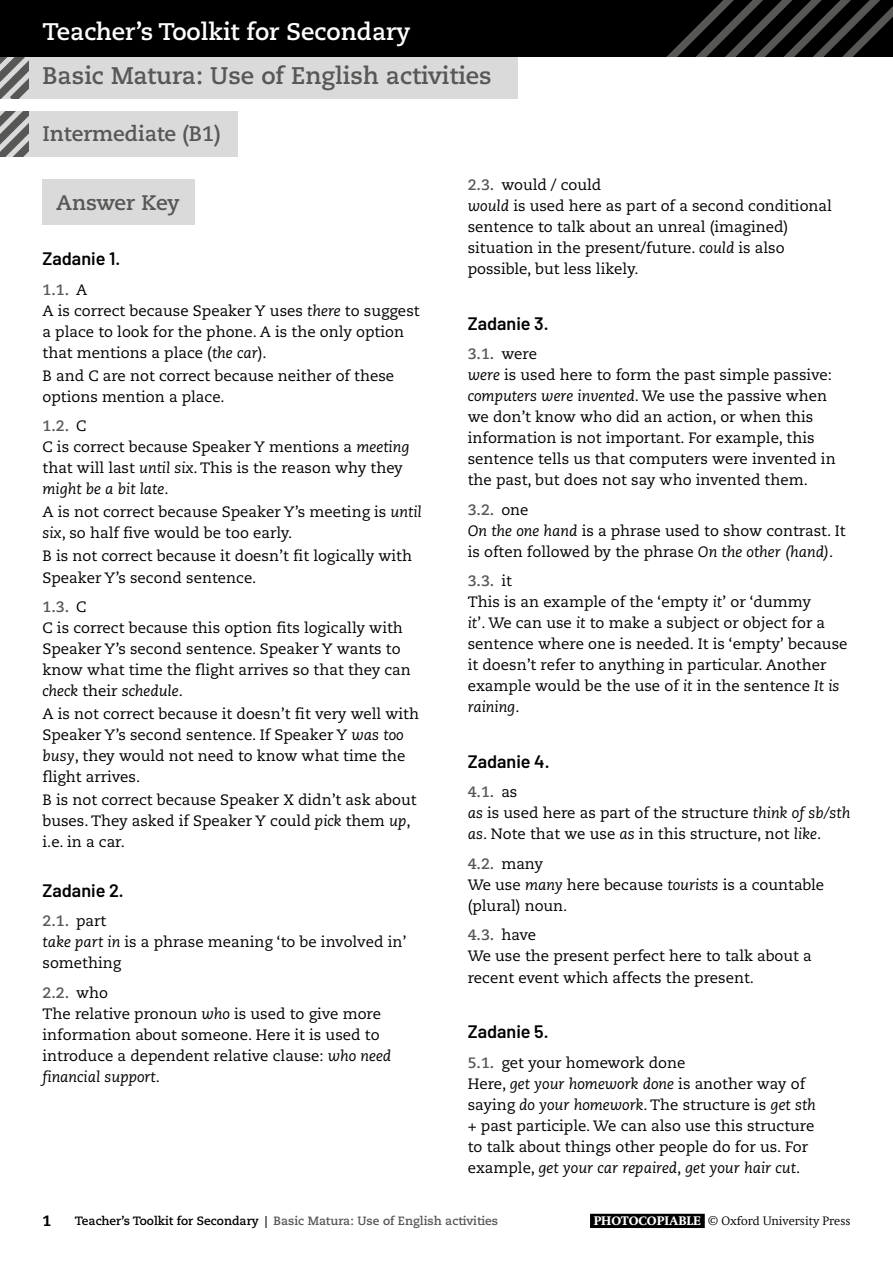
<style>
.page{position:relative;width:893px;height:1263px;background:#fff}
.page>*{position:absolute;margin:0;border:0;box-sizing:border-box;transform-origin:0 0}
.t1{font:700 24px "Caecilia LT Std";color:#575756}
.t2{font:700 24px "Caecilia LT Std";color:#fff}
.H3_Level_Head{font:700 21px "Caecilia LT Std";color:#575756}
.H4_Text_Head_A{font:600 18px "Barlow";color:#000}
.P_Transcript_SP{font:15px/21px "Caecilia LT Std";color:#000}
.P_Transcript{font:15px/21px "Caecilia LT Std";color:#000}
.P_Answers_numbered_nested{font:700 15px "Caecilia LT Std";color:#575756}
.P_Answers_numbered_nested-2{font:15px "Caecilia LT Std";color:#000}
.t3{font:800 15px "Caecilia LT Std";color:#000}
.t4{font:700 12px "Caecilia LT Std";color:#575756}
.t5{font:300 12px "OUP2 Swift";color:#000}
.s1{font-weight:400;color:#000}
.s2{font-style:italic}
.s3{font-weight:700;color:#575756}
.s4{color:#000}
.s5{font-weight:700;color:#fff}
</style>
<div class="page">
<div style="left:0;top:48px;width:517px;height:50px;background:#dadada"></div>
<svg style="left:0;top:57px;width:29px;height:41px"></svg>
<div style="left:43px;top:180px;width:152px;height:45px;background:#dadada"></div>
<div style="left:590px;top:1214px;width:115px;height:14px;background:#000"></div>
<div style="left:0;top:0;width:893px;height:57px;background:#000"></div>
<svg style="left:666px;top:0;width:227px;height:57px"></svg>
<div style="left:0;top:112px;width:238px;height:45px;background:#dadada"></div>
<svg style="left:0;top:112px;width:29px;height:45px"></svg>
<h1 class="t2" style="left:43px;top:18px;width:370px">Teacher’s Toolkit for Secondary</h1>
<h1 class="t1" style="left:43px;top:62px;width:451px">Basic Matura: Use of English activities</h1>
<h2 class="H3_Level_Head" style="left:43px;top:121px;width:180px">Intermediate (B1)</h2>
<p class="H3_Level_Head" style="left:56px;top:190px;width:125px">Answer Key</p>
<p class="H4_Text_Head_A" style="left:43px;top:245px;width:79px">Zadanie 1.</p>
<p class="P_Answers_numbered_nested" style="left:43px;top:280px;width:46px">1.1. <span class="s1">A</span></p>
<p class="P_Transcript" style="left:43px;top:300px;width:379px">A is correct because Speaker Y uses <span class="s2">there</span> to suggest a place to look for the phone. A is the only option that mentions a place (<span class="s2">the car</span>).</p>
<p class="P_Transcript_SP" style="left:43px;top:365px;width:353px">B and C are not correct because neither of these options mention a place.</p>
<p class="P_Answers_numbered_nested" style="left:43px;top:417px;width:45px">1.2. <span class="s1">C</span></p>
<p class="P_Transcript" style="left:43px;top:437px;width:368px">C is correct because Speaker Y mentions a <span class="s2">meeting </span>that will last <span class="s2">until six</span>. This is the reason why they <span class="s2">might be a bit late</span>.</p>
<p class="P_Transcript" style="left:43px;top:502px;width:381px">A is not correct because Speaker Y’s meeting is <span class="s2">until six</span>, so half five would be too early.</p>
<p class="P_Transcript_SP" style="left:43px;top:546px;width:371px">B is not correct because it doesn’t fit logically with<br>Speaker Y’s second sentence.</p>
<p class="P_Answers_numbered_nested" style="left:43px;top:598px;width:45px">1.3. <span class="s1">C</span></p>
<p class="P_Transcript" style="left:43px;top:618px;width:370px">C is correct because this option fits logically with Speaker Y’s second sentence. Speaker Y wants to know what time the flight arrives so that they can <span class="s2">check</span> their <span class="s2">schedule</span>.</p>
<p class="P_Transcript" style="left:43px;top:704px;width:378px">A is not correct because it doesn’t fit very well with Speaker Y’s second sentence. If Speaker Y <span class="s2">was too busy</span>, they would not need to know what time the flight arrives.</p>
<p class="P_Transcript" style="left:43px;top:790px;width:376px">B is not correct because Speaker X didn’t ask about buses. They asked if Speaker Y could <span class="s2">pick</span> them <span class="s2">up</span>, i.e. in a car.</p>
<p class="H4_Text_Head_A" style="left:43px;top:877px;width:83px">Zadanie 2.</p>
<p class="P_Answers_numbered_nested" style="left:43px;top:912px;width:65px">2.1. <span class="s1">part</span></p>
<p class="P_Transcript_SP" style="left:43px;top:932px;width:366px"><span class="s2">take part in</span> is a phrase meaning ‘to be involved in’ something</p>
<p class="P_Answers_numbered_nested" style="left:43px;top:983px;width:67px">2.2. <span class="s1">who</span></p>
<p class="P_Transcript_SP" style="left:43px;top:1003px;width:350px">The relative pronoun <span class="s2">who</span> is used to give more information about someone. Here it is used to introduce a dependent relative clause: <span class="s2">who need financial support</span>.</p>
<p class="P_Answers_numbered_nested-2" style="left:468px;top:176px;width:135px"><span class="s3">2.3.</span> would / could</p>
<p class="P_Transcript_SP" style="left:468px;top:196px;width:366px"><span class="s2">would</span> is used here as part of a second conditional sentence to talk about an unreal (imagined) situation in the present/future. <span class="s2">could</span> is also possible, but less likely.</p>
<p class="H4_Text_Head_A" style="left:468px;top:310px;width:83px">Zadanie 3.</p>
<p class="P_Answers_numbered_nested" style="left:468px;top:345px;width:71px">3.1. <span class="s1">were</span></p>
<p class="P_Transcript_SP" style="left:468px;top:365px;width:369px"><span class="s2">were</span> is used here to form the past simple passive: <span class="s2">computers were invented</span>. We use the passive when we don’t know who did an action, or when this information is not important. For example, this sentence tells us that computers were invented in the past, but does not say who invented them.</p>
<p class="P_Answers_numbered_nested" style="left:468px;top:501px;width:62px">3.2. <span class="s1">one</span></p>
<p class="P_Transcript_SP" style="left:468px;top:520px;width:379px"><span class="s2">On the one hand</span> is a phrase used to show contrast. It is often followed by the phrase <span class="s2">On the other (hand)</span>.</p>
<p class="P_Answers_numbered_nested" style="left:468px;top:572px;width:46px">3.3. <span class="s1">it</span></p>
<p class="P_Transcript_SP" style="left:468px;top:592px;width:381px">This is an example of the ‘empty <span class="s2">it</span>’ or ‘dummy<br><span class="s2">it</span>’. We can use <span class="s2">it</span> to make a subject or object for a sentence where one is needed. It is ‘empty’ because it doesn’t refer to anything in particular. Another example would be the use of <span class="s2">it</span> in the sentence <span class="s2">It is raining</span>.</p>
<p class="H4_Text_Head_A" style="left:468px;top:748px;width:83px">Zadanie 4.</p>
<p class="P_Answers_numbered_nested" style="left:468px;top:783px;width:51px">4.1. <span class="s1">as</span></p>
<p class="P_Transcript_SP" style="left:468px;top:803px;width:384px"><span class="s2">as</span> is used here as part of the structure <span class="s2">think of sb/sth as</span>. Note that we use <span class="s2">as</span> in this structure, not <span class="s2">like</span>.</p>
<p class="P_Answers_numbered_nested" style="left:468px;top:855px;width:77px">4.2. <span class="s1">many</span></p>
<p class="P_Transcript_SP" style="left:468px;top:874px;width:358px">We use <span class="s2">many</span> here because <span class="s2">tourists</span> is a countable (plural) noun.</p>
<p class="P_Answers_numbered_nested" style="left:468px;top:926px;width:70px">4.3. <span class="s1">have</span></p>
<p class="P_Transcript_SP" style="left:468px;top:946px;width:346px">We use the present perfect here to talk about a recent event which affects the present.</p>
<p class="H4_Text_Head_A" style="left:468px;top:1018px;width:82px">Zadanie 5.</p>
<p class="P_Answers_numbered_nested-2" style="left:468px;top:1054px;width:219px"><span class="s3">5.1.</span> get your homework done</p>
<p class="P_Transcript_SP" style="left:468px;top:1073px;width:350px">Here, <span class="s2">get your homework done</span> is another way of saying <span class="s2">do your homework</span>. The structure is <span class="s2">get sth </span>+ past participle. We can also use this structure to talk about things other people do for us. For example, <span class="s2">get your car repaired</span>, <span class="s2">get your hair cut</span>.</p>
<p class="t3" style="left:43px;top:1212px;width:10px">1</p>
<p class="t4" style="left:75px;top:1214px;width:425px"><span class="s4">Teacher’s Toolkit for Secondary |</span> Basic Matura: Use of English activities</p>
<p class="t5" style="left:594px;top:1214px;width:258px"><span class="s5">PHOTOCOPIABLE</span> © Oxford University Press</p>
</div>
